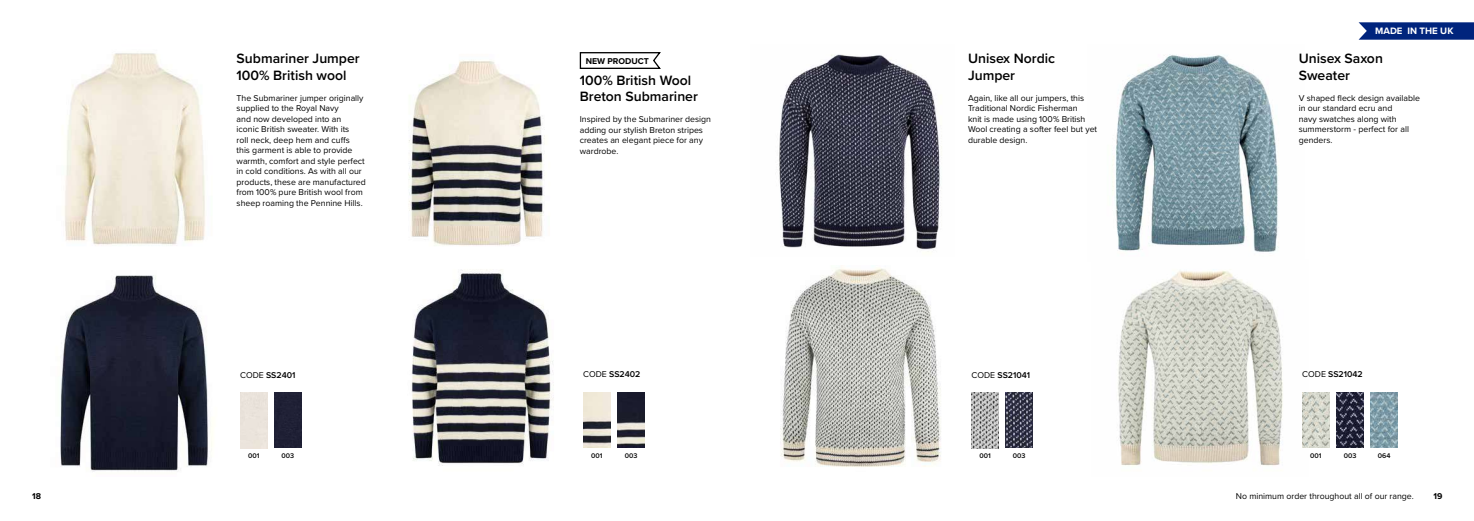
<style>
.page{position:relative;width:1474px;height:521px;background:#fff}
.page>*{position:absolute;margin:0;border:0;box-sizing:border-box;transform-origin:0 0}
.t1{font:600 14px/16.8px "Proxima Nova";color:#000}
.t2{font:700 9.62px "Proxima Nova";color:#fff}
.t3{font:8.75px/10.5px "Proxima Nova";color:#000}
.t4{font:600 8.75px "Proxima Nova";color:#000}
.t5{font:700 8.75px "Proxima Nova";color:#000}
.t6{font:600 7px "Proxima Nova";color:#000}
.s1{font-weight:400}
</style>
<div class="page">
<img style="left:1118px;top:270px;width:165px;height:196px">
<img style="left:1112px;top:54px;width:167px;height:198px">
<img style="left:780px;top:265px;width:161px;height:202px">
<svg style="left:1358px;top:22px;width:115px;height:18px;background:#133486"></svg>
<img style="left:779px;top:54px;width:163px;height:198px">
<img style="left:971px;top:392px;width:27px;height:56px">
<img style="left:1005px;top:392px;width:27px;height:56px">
<img style="left:1370px;top:392px;width:27px;height:55px">
<img style="left:1336px;top:392px;width:27px;height:56px">
<img style="left:1302px;top:392px;width:27px;height:56px">
<img style="left:411px;top:270px;width:143px;height:196px">
<img style="left:408px;top:60px;width:137px;height:186px">
<img style="left:60px;top:275px;width:186px;height:197px">
<img style="left:64px;top:53px;width:141px;height:192px">
<img style="left:617px;top:392px;width:27px;height:56px">
<img style="left:583px;top:392px;width:27px;height:56px">
<div style="left:274px;top:392px;width:27px;height:56px;background:#1f2035"></div>
<div style="left:240px;top:392px;width:27px;height:56px;background:#ebe4dc"></div>
<svg style="left:579px;top:52px;width:82px;height:17px"></svg>
<p class="t2" style="left:1375px;top:24px;width:80px">MADE IN THE UK</p>
<h1 class="t1" style="left:237px;top:50px;width:125px">Submariner Jumper<br>100% British wool</h1>
<p class="t3" style="left:237px;top:92px;width:131px">The Submariner jumper originally supplied to the Royal Navy<br>and now developed into an iconic British sweater. With its<br>roll neck, deep hem and cuffs<br>this garment is able to provide warmth, comfort and style perfect in cold conditions. As with all our products, these are manufactured from 100% pure British wool from sheep roaming the Pennine Hills.</p>
<p class="t5" style="left:585px;top:55px;width:65px">NEW PRODUCT</p>
<h1 class="t1" style="left:579px;top:71px;width:120px">100% British Wool<br>Breton Submariner</h1>
<p class="t3" style="left:579px;top:114px;width:133px">Inspired by the Submariner design adding our stylish Breton stripes creates an elegant piece for any wardrobe.</p>
<h1 class="t1" style="left:968px;top:50px;width:89px">Unisex Nordic<br>Jumper</h1>
<p class="t3" style="left:968px;top:92px;width:131px">Again, like all our jumpers, this<br>Traditional Nordic Fisherman<br>knit is made using 100% British<br>Wool creating a softer feel but yet durable design.</p>
<h1 class="t1" style="left:1298px;top:49px;width:86px">Unisex Saxon<br>Sweater</h1>
<p class="t3" style="left:1298px;top:92px;width:123px">V shaped fleck design available in our standard ecru and<br>navy swatches along with summerstorm - perfect for all genders.</p>
<p class="t4" style="left:240px;top:368px;width:57px"><span class="s1">CODE</span> SS2401</p>
<p class="t4" style="left:583px;top:368px;width:59px"><span class="s1">CODE</span> SS2402</p>
<p class="t4" style="left:971px;top:368px;width:60px"><span class="s1">CODE</span> SS21041</p>
<p class="t4" style="left:1302px;top:368px;width:62px"><span class="s1">CODE</span> SS21042</p>
<p class="t6" style="left:248px;top:450px;width:13px">001</p>
<p class="t6" style="left:281px;top:450px;width:14px">003</p>
<p class="t6" style="left:591px;top:450px;width:13px">001</p>
<p class="t6" style="left:624px;top:450px;width:14px">003</p>
<p class="t6" style="left:979px;top:450px;width:13px">001</p>
<p class="t6" style="left:1013px;top:450px;width:14px">003</p>
<p class="t6" style="left:1310px;top:450px;width:13px">001</p>
<p class="t6" style="left:1343px;top:450px;width:14px">003</p>
<p class="t6" style="left:1377px;top:450px;width:14px">064</p>
<p class="t5" style="left:32px;top:490px;width:10px">18</p>
<p class="t5" style="left:1433px;top:490px;width:10px">19</p>
<p class="t3" style="left:1235px;top:490px;width:179px">No minimum order throughout all of our range.</p>
</div>
